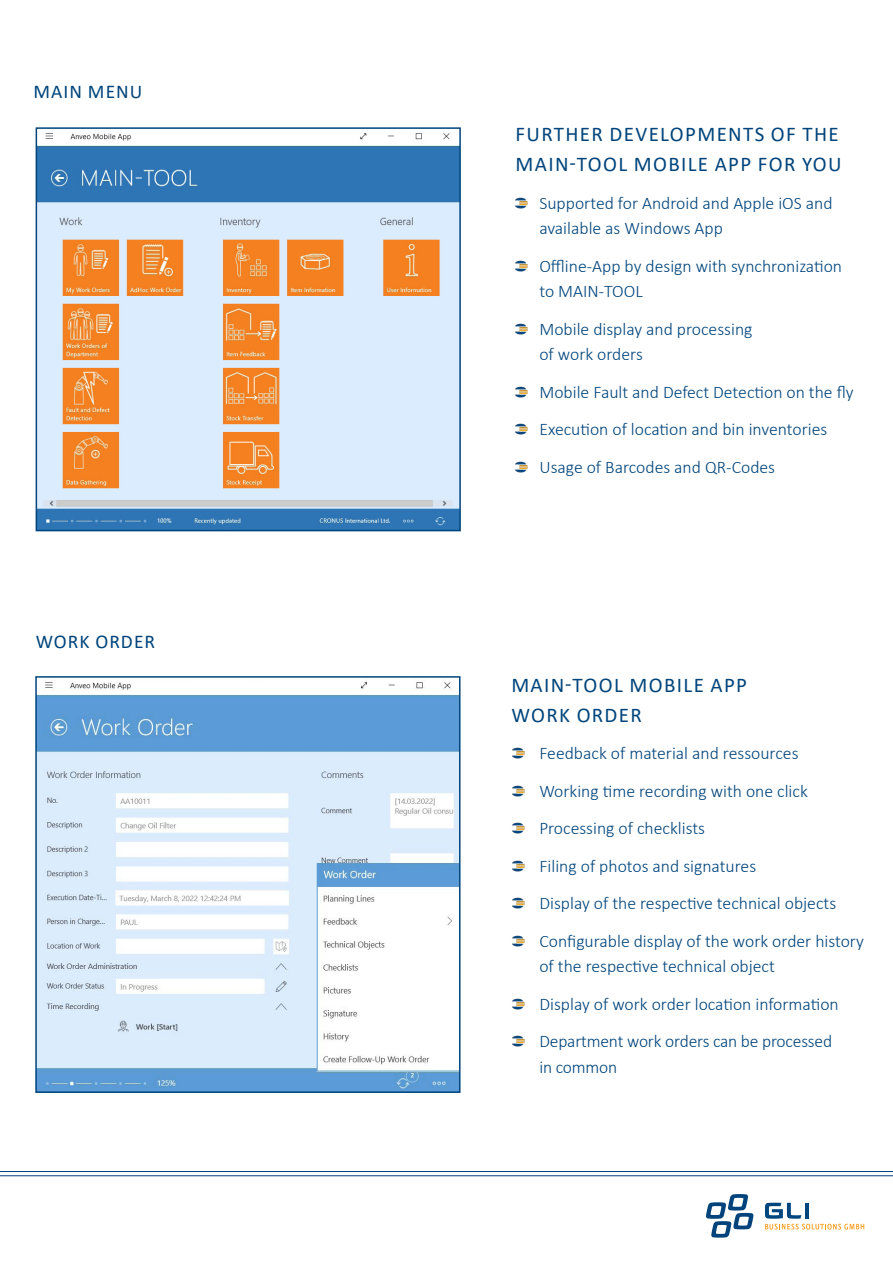
<style>
.page{position:relative;width:893px;height:1263px;background:#fff}
.page>*{position:absolute;margin:0;border:0;box-sizing:border-box;transform-origin:0 0}
.t1{font:21px/30px "Calibri";letter-spacing:.065em;color:#00447b}
.t2{font:19.5px "Calibri";letter-spacing:.055em;color:#00447b}
.t3{font:300 17.7px/25.5px "Calibri";color:#00447b}
</style>
<div class="page">
<hr style="left:0;top:1171px;width:893px;height:1px;background:#00447b">
<hr style="left:0;top:1175px;width:893px;height:1px;background:#00447b">
<svg style="left:706px;top:1194px;width:48px;height:43px"></svg>
<svg style="left:765px;top:1203px;width:99px;height:26px"></svg>
<hr style="left:805px;top:1203px;width:4px;height:15px;background:#00467e">
<img style="left:39px;top:133px;width:419px;height:395px">
<div style="left:36px;top:127px;width:425px;height:404px;border:2px solid #00447b"></div>
<img style="left:38px;top:682px;width:419px;height:408px">
<div style="left:35px;top:676px;width:425px;height:417px;border:2px solid #00447b"></div>
<img style="left:515px;top:197px;width:13px;height:12px">
<img style="left:515px;top:260px;width:13px;height:12px">
<img style="left:515px;top:323px;width:13px;height:12px">
<img style="left:515px;top:386px;width:13px;height:12px">
<img style="left:515px;top:423px;width:13px;height:12px">
<img style="left:515px;top:461px;width:13px;height:12px">
<img style="left:512px;top:747px;width:13px;height:12px">
<img style="left:512px;top:785px;width:13px;height:12px">
<img style="left:512px;top:822px;width:13px;height:12px">
<img style="left:512px;top:860px;width:13px;height:12px">
<img style="left:512px;top:897px;width:13px;height:12px">
<img style="left:512px;top:935px;width:13px;height:12px">
<img style="left:512px;top:998px;width:13px;height:12px">
<img style="left:512px;top:1035px;width:13px;height:12px">
<p class="t2" style="left:34px;top:78px;width:110px">MAIN MENU</p>
<p class="t2" style="left:36px;top:628px;width:121px">WORK ORDER</p>
<p class="t1" style="left:516px;top:119px;width:328px">FURTHER DEVELOPMENTS OF THE<br>MAIN-TOOL MOBILE APP FOR YOU</p>
<p class="t3" style="left:539px;top:190px;width:295px">Supported for Android and Apple iOS and available as Windows App</p>
<p class="t3" style="left:539px;top:253px;width:304px">Offline-App by design with synchronization to MAIN-TOOL</p>
<p class="t3" style="left:539px;top:316px;width:215px">Mobile display and processing</p>
<p class="t3" style="left:539px;top:342px;width:105px">of work orders</p>
<p class="t3" style="left:539px;top:379px;width:316px">Mobile Fault and Defect Detection on the fly</p>
<p class="t3" style="left:539px;top:417px;width:289px">Execution of location and bin inventories</p>
<p class="t3" style="left:539px;top:454px;width:237px">Usage of Barcodes and QR-Codes</p>
<p class="t1" style="left:511px;top:669px;width:237px">MAIN-TOOL MOBILE APP<br>WORK ORDER</p>
<p class="t3" style="left:539px;top:741px;width:261px">Feedback of material and ressources</p>
<p class="t3" style="left:539px;top:778px;width:270px">Working time recording with one click</p>
<p class="t3" style="left:539px;top:816px;width:167px">Processing of checklists</p>
<p class="t3" style="left:539px;top:853px;width:218px">Filing of photos and signatures</p>
<p class="t3" style="left:539px;top:891px;width:298px">Display of the respective technical objects</p>
<p class="t3" style="left:539px;top:928px;width:326px">Configurable display of the work order history of the respective technical object</p>
<p class="t3" style="left:539px;top:991px;width:301px">Display of work order location information</p>
<p class="t3" style="left:539px;top:1029px;width:294px">Department work orders can be processed in common</p>
</div>
